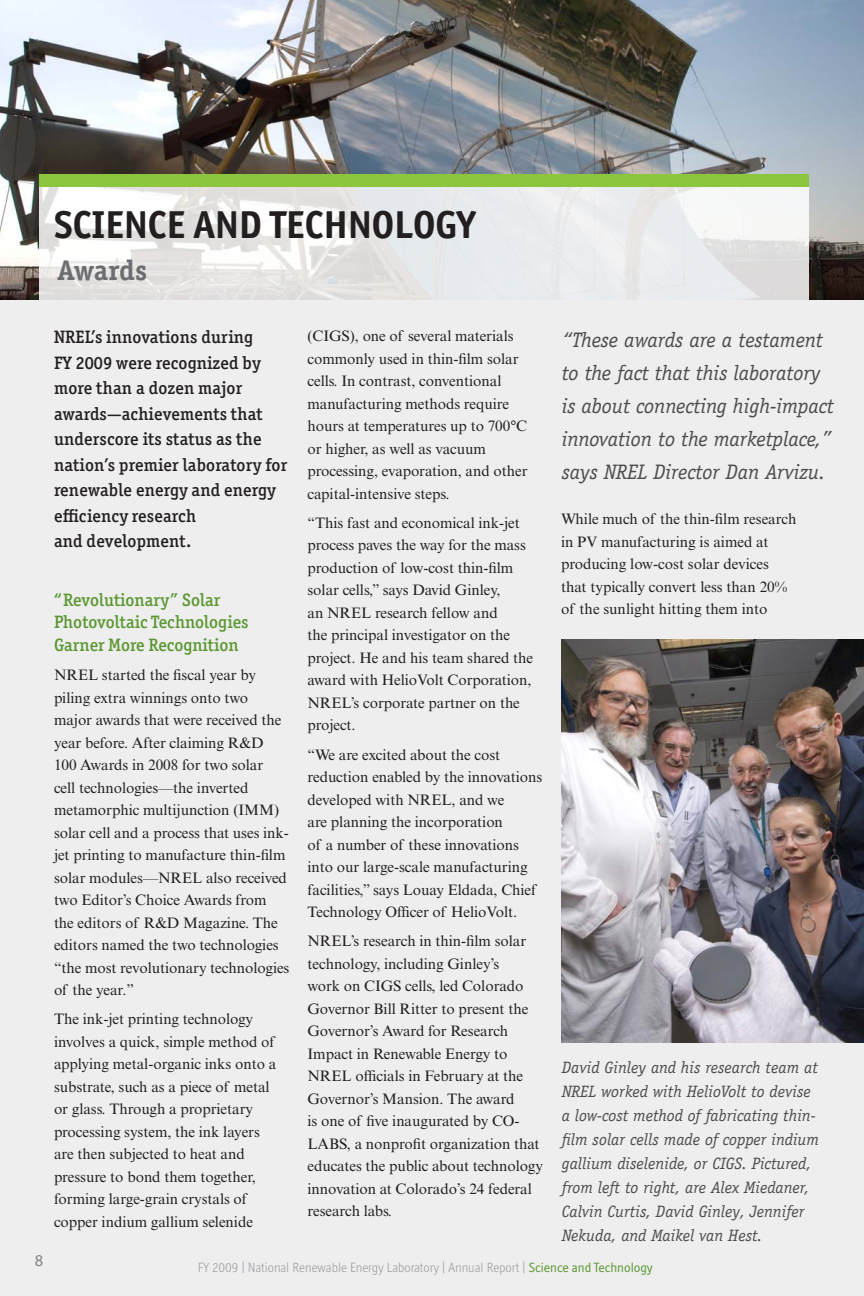
<style>
.page{position:relative;width:864px;height:1296px;background:#eeeeef}
.page>*{position:absolute;margin:0;border:0;box-sizing:border-box;transform-origin:0 0}
.t1{font:700 39px "Officina Sans ITC Std";color:#231f20}
.t2{font:700 28.5px "Officina Serif Std";letter-spacing:-.02em;color:#6c6d70}
.t3{font:italic 21px/33px "Officina Serif Std";letter-spacing:-.005em;color:#4b4c4d}
.t4{font:500 18px/25.5px "Officina Serif ITC Std";letter-spacing:.01em;color:#231f20}
.t5{font:500 18px/22.5px "Officina Serif ITC Std";color:#5c9731}
.t6{font:italic 16.5px/24px "Officina Serif Std";color:#4b4c4d}
.t7{font:16.5px "Myriad Pro";color:#808285}
.t8{font:15.15px/22.5px "Times New Roman MT Std";letter-spacing:-.005em;color:#231f20}
.t9{font:300 13.5px "Officina Display ITC Std";color:#939598}
.s1{font-weight:400;color:#5c9731}
</style>
<div class="page">
<img style="left:0;top:0;width:864px;height:300px">
<svg style="left:40px;top:187px;width:769px;height:113px"></svg>
<div style="left:39px;top:175px;width:770px;height:12px;background:#8bc63e"></div>
<img style="left:562px;top:639px;width:302px;height:403px">
<h1 class="t1" style="left:54px;top:201px;width:423px">SCIENCE AND TECHNOLOGY</h1>
<h2 class="t2" style="left:57px;top:252px;width:92px">Awards</h2>
<p class="t7" style="left:35px;top:1251px;width:10px">8</p>
<p class="t4" style="left:54px;top:324px;width:235px">NREL’s innovations during<br>FY 2009 were recognized by more than a dozen major awards—achievements that underscore its status as the nation’s premier laboratory for renewable energy and energy efficiency research<br>and development.</p>
<p class="t5" style="left:54px;top:588px;width:196px">“Revolutionary” Solar<br>Photovoltaic Technologies<br>Garner More Recognition</p>
<p class="t8" style="left:54px;top:664px;width:237px">NREL started the fiscal year by piling extra winnings onto two major awards that were received the year before. After claiming R&amp;D<br>100 Awards in 2008 for two solar<br>cell technologies—the inverted metamorphic multijunction (IMM) solar cell and a process that uses ink&shy;jet printing to manufacture thin-film solar modules—NREL also received two Editor’s Choice Awards from the editors of R&amp;D Magazine. The editors named the two technologies “the most revolutionary technologies of the year.”</p>
<p class="t8" style="left:54px;top:1008px;width:224px">The ink-jet printing technology involves a quick, simple method of applying metal-organic inks onto a substrate, such as a piece of metal or glass. Through a proprietary processing system, the ink layers are then subjected to heat and pressure to bond them together, forming large-grain crystals of copper indium gallium selenide</p>
<p class="t8" style="left:308px;top:325px;width:222px">(CIGS), one of several materials commonly used in thin-film solar cells. In contrast, conventional manufacturing methods require hours at temperatures up to 700°C or higher, as well as vacuum processing, evaporation, and other capital-intensive steps.</p>
<p class="t8" style="left:308px;top:512px;width:227px">“This fast and economical ink-jet process paves the way for the mass production of low-cost thin-film solar cells,” says David Ginley,<br>an NREL research fellow and<br>the principal investigator on the project. He and his team shared the award with HelioVolt Corporation,<br>NREL’s corporate partner on the project.</p>
<p class="t8" style="left:308px;top:743px;width:236px">“We are excited about the cost reduction enabled by the innovations developed with NREL, and we<br>are planning the incorporation<br>of a number of these innovations into our large-scale manufacturing facilities,” says Louay Eldada, Chief Technology Officer of HelioVolt.</p>
<p class="t8" style="left:308px;top:930px;width:237px">NREL’s research in thin-film solar technology, including Ginley’s<br>work on CIGS cells, led Colorado<br>Governor Bill Ritter to present the<br>Governor’s Award for Research<br>Impact in Renewable Energy to<br>NREL officials in February at the<br>Governor’s Mansion. The award<br>is one of five inaugurated by CO-<br>LABS, a nonprofit organization that educates the public about technology innovation at Colorado’s 24 federal research labs.</p>
<h3 class="t3" style="left:562px;top:323px;width:274px">“These awards are a testament to the fact that this laboratory is about connecting high-impact innovation to the marketplace,” says NREL Director Dan Arvizu.</h3>
<p class="t8" style="left:561px;top:508px;width:237px">While much of the thin-film research in PV manufacturing is aimed at producing low-cost solar devices that typically convert less than 20% of the sunlight hitting them into</p>
<p class="t6" style="left:562px;top:1055px;width:259px">David Ginley and his research team at NREL worked with HelioVolt to devise a low-cost method of fabricating thin&shy;film solar cells made of copper indium gallium diselenide, or CIGS. Pictured, from left to right, are Alex Miedaner, Calvin Curtis, David Ginley, Jennifer Nekuda, and Maikel van Hest.</p>
<p class="t9" style="left:198px;top:1260px;width:456px">FY 2009 | National Renewable Energy Laboratory | Annual Report | <span class="s1">Science and Technology</span></p>
</div>
